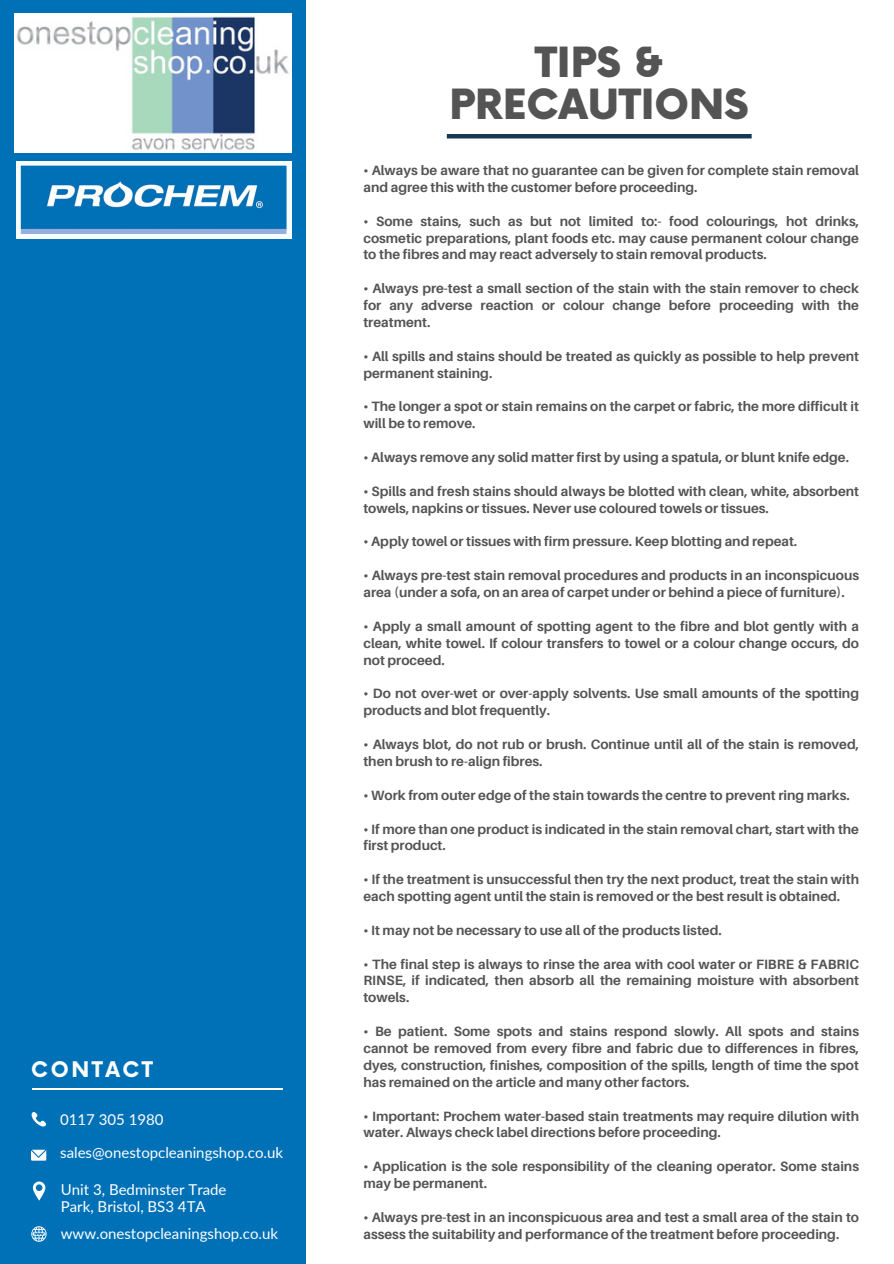
<style>
.page{position:relative;width:894px;height:1264px;background:#fff}
.page>*{position:absolute;margin:0;border:0;box-sizing:border-box;transform-origin:0 0}
.t1{font:900 40.5px/41.7px "Now";color:#545454;text-align:center}
.t2{font:700 21px "Now";letter-spacing:.12em;color:#fff}
.t3{font:15px/16.8px "Lato";color:#fff}
.t4{font:700 13.5px/16.8px "Aileron";color:#545454}
</style>
<div class="page">
<div style="left:0;top:0;width:305px;height:1263px;background:#0071b7"></div>
<hr style="left:446px;top:134px;width:305px;height:4px;background:#163853">
<svg style="left:16px;top:161px;width:275px;height:77px"></svg>
<img style="left:15px;top:14px;width:276px;height:138px">
<svg style="left:31px;top:1112px;width:15px;height:15px"></svg>
<svg style="left:31px;top:1149px;width:15px;height:11px"></svg>
<svg style="left:33px;top:1181px;width:12px;height:19px"></svg>
<hr style="left:32px;top:1088px;width:251px;height:1px;background:#fff">
<svg style="left:31px;top:1226px;width:16px;height:15px"></svg>
<p class="t2" style="left:31px;top:1057px;width:123px">CONTACT</p>
<h2 class="t3" style="left:60px;top:1110px;width:105px">0117 305 1980</h2>
<p class="t3" style="left:60px;top:1143px;width:224px">sales@onestopcleaningshop.co.uk</p>
<p class="t3" style="left:61px;top:1180px;width:167px">Unit 3, Bedminster Trade<br>Park, Bristol, BS3 4TA</p>
<p class="t3" style="left:61px;top:1224px;width:219px">www.onestopcleaningshop.co.uk</p>
<p class="t1" style="left:449px;top:44px;width:301px">TIPS &amp;<br>PRECAUTIONS</p>
<p class="t4" style="left:363px;top:162px;width:497px">• Always be aware that no guarantee can be given for complete stain removal and agree this with the customer before proceeding.</p>
<p class="t4" style="left:363px;top:212px;width:497px;text-align:justify">• Some stains, such as but not limited to:- food colourings, hot drinks, cosmetic preparations, plant foods etc. may cause permanent colour change to the fibres and may react adversely to stain removal products.</p>
<p class="t4" style="left:363px;top:280px;width:497px;text-align:justify">• Always pre-test a small section of the stain with the stain remover to check for any adverse reaction or colour change before proceeding with the treatment.</p>
<p class="t4" style="left:363px;top:347px;width:497px">• All spills and stains should be treated as quickly as possible to help prevent permanent staining.</p>
<p class="t4" style="left:363px;top:398px;width:497px">• The longer a spot or stain remains on the carpet or fabric, the more difficult it will be to remove.</p>
<h1 class="t4" style="left:363px;top:448px;width:487px">• Always remove any solid matter first by using a spatula, or blunt knife edge.</h1>
<p class="t4" style="left:363px;top:482px;width:497px">• Spills and fresh stains should always be blotted with clean, white, absorbent towels, napkins or tissues. Never use coloured towels or tissues.</p>
<h3 class="t4" style="left:363px;top:533px;width:435px">• Apply towel or tissues with firm pressure. Keep blotting and repeat.</h3>
<h3 class="t4" style="left:363px;top:567px;width:497px">• Always pre-test stain removal procedures and products in an inconspicuous area (under a sofa, on an area of carpet under or behind a piece of furniture).</h3>
<h3 class="t4" style="left:363px;top:617px;width:497px;text-align:justify">• Apply a small amount of spotting agent to the fibre and blot gently with a clean, white towel. If colour transfers to towel or a colour change occurs, do not proceed.</h3>
<h3 class="t4" style="left:363px;top:685px;width:497px">• Do not over-wet or over-apply solvents. Use small amounts of the spotting products and blot frequently.</h3>
<h3 class="t4" style="left:363px;top:735px;width:497px">• Always blot, do not rub or brush. Continue until all of the stain is removed, then brush to re-align fibres.</h3>
<h3 class="t4" style="left:363px;top:786px;width:488px">• Work from outer edge of the stain towards the centre to prevent ring marks.</h3>
<h3 class="t4" style="left:363px;top:820px;width:497px">• If more than one product is indicated in the stain removal chart, start with the first product.</h3>
<h3 class="t4" style="left:363px;top:870px;width:497px">• If the treatment is unsuccessful then try the next product, treat the stain with each spotting agent until the stain is removed or the best result is obtained.</h3>
<h3 class="t4" style="left:363px;top:921px;width:359px">• It may not be necessary to use all of the products listed.</h3>
<h3 class="t4" style="left:363px;top:955px;width:497px;text-align:justify">• The final step is always to rinse the area with cool water or FIBRE &amp; FABRIC RINSE, if indicated, then absorb all the remaining moisture with absorbent towels.</h3>
<h3 class="t4" style="left:363px;top:1022px;width:497px;text-align:justify">• Be patient. Some spots and stains respond slowly. All spots and stains cannot be removed from every fibre and fabric due to differences in fibres, dyes, construction, finishes, composition of the spills, length of time the spot has remained on the article and many other factors.</h3>
<h3 class="t4" style="left:363px;top:1107px;width:497px">• Important: Prochem water-based stain treatments may require dilution with water. Always check label directions before proceeding.</h3>
<h3 class="t4" style="left:363px;top:1157px;width:497px">• Application is the sole responsibility of the cleaning operator. Some stains may be permanent.</h3>
<h3 class="t4" style="left:363px;top:1208px;width:497px">• Always pre-test in an inconspicuous area and test a small area of the stain to assess the suitability and performance of the treatment before proceeding.</h3>
</div>
